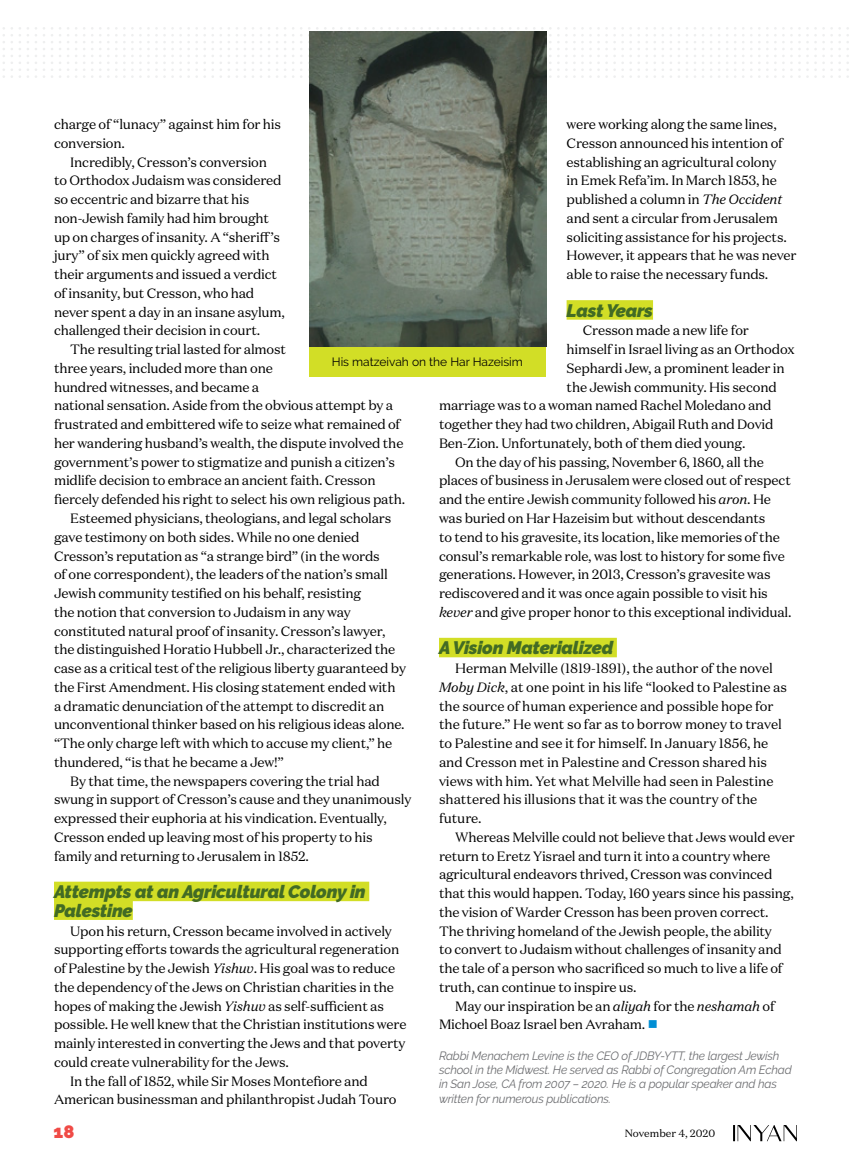
<style>
.page{position:relative;width:851px;height:1175px;background:#fff}
.page>*{position:absolute;margin:0;border:0;box-sizing:border-box;transform-origin:0 0}
.t1{font:italic 900 18px/18.8px "Raleway";letter-spacing:-.015em;color:#426b24}
.t2{font:900 18px "Raleway";color:#f04b46}
.t3{font:13.5px/18.8px "Domaine Text";letter-spacing:-.015em;color:#000}
.t4{font:italic 12px/14.4px "Raleway";letter-spacing:-.015em;color:#6d6e71}
.t5{font:12px "Raleway";color:#000}
.t6{font:10.5px "Domaine Text";color:#000}
.s1{font-style:italic}
.s2{color:#008ed4}
</style>
<div class="page">
<svg style="left:3px;top:27px;width:846px;height:51px"></svg>
<div style="left:54px;top:881px;width:315px;height:20px;background:#d2de26"></div>
<div style="left:54px;top:900px;width:79px;height:20px;background:#d2de26"></div>
<div style="left:566px;top:300px;width:87px;height:20px;background:#d2de26"></div>
<div style="left:439px;top:638px;width:178px;height:19px;background:#d2de26"></div>
<div style="left:309px;top:31px;width:237px;height:346px;background:#d2de26"></div>
<img style="left:309px;top:31px;width:237px;height:316px">
<svg style="left:733px;top:1125px;width:63px;height:16px"></svg>
<p class="t3" style="left:54px;top:115px;width:229px">charge of “lunacy” against him for his conversion.</p>
<p class="t3" style="left:54px;top:152px;width:232px;text-indent:16px">Incredibly, Cresson’s conversion<br>to Orthodox Judaism was considered so eccentric and bizarre that his non-Jewish family had him brought up on charges of insanity. A “sheriff’s jury” of six men quickly agreed with their arguments and issued a verdict of insanity, but Cresson, who had never spent a day in an insane asylum, challenged their decision in court.</p>
<p class="t3" style="left:70px;top:340px;width:217px">The resulting trial lasted for almost</p>
<p class="t3" style="left:54px;top:358px;width:220px">three years, included more than one</p>
<p class="t3" style="left:54px;top:377px;width:206px">hundred witnesses, and became a</p>
<p class="t3" style="left:54px;top:396px;width:341px">national sensation. Aside from the obvious attempt by a</p>
<p class="t3" style="left:54px;top:415px;width:348px">frustrated and embittered wife to seize what remained of</p>
<p class="t3" style="left:54px;top:433px;width:351px">her wandering husband’s wealth, the dispute involved the</p>
<p class="t3" style="left:54px;top:452px;width:342px">government’s power to stigmatize and punish a citizen’s</p>
<p class="t3" style="left:54px;top:471px;width:323px">midlife decision to embrace an ancient faith. Cresson</p>
<p class="t3" style="left:54px;top:490px;width:353px">fiercely defended his right to select his own religious path.</p>
<p class="t3" style="left:70px;top:508px;width:323px">Esteemed physicians, theologians, and legal scholars</p>
<p class="t3" style="left:54px;top:527px;width:307px">gave testimony on both sides. While no one denied</p>
<p class="t3" style="left:54px;top:546px;width:327px">Cresson’s reputation as “a strange bird” (in the words</p>
<p class="t3" style="left:54px;top:565px;width:335px">of one correspondent), the leaders of the nation’s small</p>
<p class="t3" style="left:54px;top:583px;width:309px">Jewish community testified on his behalf, resisting</p>
<p class="t3" style="left:54px;top:602px;width:298px">the notion that conversion to Judaism in any way</p>
<p class="t3" style="left:54px;top:621px;width:333px">constituted natural proof of insanity. Cresson’s lawyer,</p>
<p class="t3" style="left:54px;top:640px;width:343px">the distinguished Horatio Hubbell Jr., characterized the</p>
<p class="t3" style="left:54px;top:658px;width:353px">case as a critical test of the religious liberty guaranteed by</p>
<p class="t3" style="left:54px;top:677px;width:343px">the First Amendment. His closing statement ended with</p>
<p class="t3" style="left:54px;top:696px;width:332px">a dramatic denunciation of the attempt to discredit an</p>
<p class="t3" style="left:54px;top:715px;width:352px">unconventional thinker based on his religious ideas alone.</p>
<p class="t3" style="left:54px;top:733px;width:340px">“The only charge left with which to accuse my client,” he</p>
<p class="t3" style="left:54px;top:752px;width:231px">thundered, “is that he became a Jew!”</p>
<p class="t3" style="left:70px;top:771px;width:311px">By that time, the newspapers covering the trial had</p>
<p class="t3" style="left:54px;top:790px;width:359px">swung in support of Cresson’s cause and they unanimously</p>
<p class="t3" style="left:54px;top:809px;width:334px">expressed their euphoria at his vindication. Eventually,</p>
<p class="t3" style="left:54px;top:827px;width:320px">Cresson ended up leaving most of his property to his</p>
<p class="t3" style="left:54px;top:846px;width:256px">family and returning to Jerusalem in 1852.</p>
<h1 class="t1" style="left:54px;top:882px;width:313px">Attempts at an Agricultural Colony in<br>Palestine</h1>
<p class="t3" style="left:70px;top:921px;width:323px">Upon his return, Cresson became involved in actively</p>
<p class="t3" style="left:54px;top:940px;width:347px">supporting efforts towards the agricultural regeneration</p>
<p class="t3" style="left:54px;top:958px;width:342px">of Palestine by the Jewish <span class="s1">Yishuv</span>. His goal was to reduce</p>
<p class="t3" style="left:54px;top:977px;width:341px">the dependency of the Jews on Christian charities in the</p>
<p class="t3" style="left:54px;top:996px;width:331px">hopes of making the Jewish <span class="s1">Yishuv</span> as self-sufficient as</p>
<p class="t3" style="left:54px;top:1015px;width:354px">possible. He well knew that the Christian institutions were</p>
<p class="t3" style="left:54px;top:1033px;width:353px">mainly interested in converting the Jews and that poverty</p>
<p class="t3" style="left:54px;top:1052px;width:236px">could create vulnerability for the Jews.</p>
<p class="t3" style="left:70px;top:1071px;width:299px">In the fall of 1852, while Sir Moses Montefiore and</p>
<p class="t3" style="left:54px;top:1090px;width:344px">American businessman and philanthropist Judah Touro</p>
<p class="t3" style="left:566px;top:115px;width:231px">were working along the same lines, Cresson announced his intention of establishing an agricultural colony<br>in Emek Refa’im. In March 1853, he published a column in <span class="s1">The Occident </span>and sent a circular from Jerusalem soliciting assistance for his projects.<br>However, it appears that he was never able to raise the necessary funds.</p>
<h1 class="t1" style="left:566px;top:301px;width:88px">Last Years</h1>
<p class="t3" style="left:582px;top:321px;width:168px">Cresson made a new life for</p>
<p class="t3" style="left:566px;top:340px;width:230px">himself in Israel living as an Orthodox</p>
<p class="t3" style="left:566px;top:358px;width:220px">Sephardi Jew, a prominent leader in</p>
<p class="t3" style="left:566px;top:377px;width:212px">the Jewish community. His second</p>
<p class="t3" style="left:439px;top:396px;width:334px">marriage was to a woman named Rachel Moledano and</p>
<p class="t3" style="left:439px;top:415px;width:336px">together they had two children, Abigail Ruth and Dovid</p>
<p class="t3" style="left:439px;top:433px;width:308px">Ben-Zion. Unfortunately, both of them died young.</p>
<p class="t3" style="left:455px;top:452px;width:310px">On the day of his passing, November 6, 1860, all the</p>
<p class="t3" style="left:439px;top:471px;width:353px">places of business in Jerusalem were closed out of respect</p>
<p class="t3" style="left:439px;top:490px;width:333px">and the entire Jewish community followed his <span class="s1">aron</span>. He</p>
<p class="t3" style="left:439px;top:508px;width:328px">was buried on Har Hazeisim but without descendants</p>
<p class="t3" style="left:439px;top:527px;width:342px">to tend to his gravesite, its location, like memories of the</p>
<p class="t3" style="left:439px;top:546px;width:347px">consul’s remarkable role, was lost to history for some five</p>
<p class="t3" style="left:439px;top:565px;width:333px">generations. However, in 2013, Cresson’s gravesite was</p>
<p class="t3" style="left:439px;top:583px;width:330px">rediscovered and it was once again possible to visit his</p>
<p class="t3" style="left:439px;top:602px;width:354px"><span class="s1">kever</span> and give proper honor to this exceptional individual.</p>
<h1 class="t1" style="left:439px;top:638px;width:176px">A Vision Materialized</h1>
<p class="t3" style="left:439px;top:658px;width:349px;text-indent:16px">Herman Melville (1819-1891), the author of the novel <span class="s1">Moby Dick</span>, at one point in his life “looked to Palestine as the source of human experience and possible hope for the future.” He went so far as to borrow money to travel to Palestine and see it for himself. In January 1856, he and Cresson met in Palestine and Cresson shared his views with him. Yet what Melville had seen in Palestine shattered his illusions that it was the country of the future.</p>
<p class="t3" style="left:439px;top:827px;width:357px;text-indent:16px">Whereas Melville could not believe that Jews would ever return to Eretz Yisrael and turn it into a country where agricultural endeavors thrived, Cresson was convinced that this would happen. Today, 160 years since his passing, the vision of Warder Cresson has been proven correct.<br>The thriving homeland of the Jewish people, the ability<br>to convert to Judaism without challenges of insanity and the tale of a person who sacrificed so much to live a life of truth, can continue to inspire us.</p>
<p class="t3" style="left:439px;top:996px;width:337px;text-indent:16px">May our inspiration be an <span class="s1">aliyah</span> for the <span class="s1">neshamah</span> of<br>Michoel Boaz Israel ben Avraham. <span class="s2">■</span></p>
<p class="t4" style="left:439px;top:1048px;width:354px">Rabbi Menachem Levine is the CEO of JDBY-YTT, the largest Jewish school in the Midwest. He served as Rabbi of Congregation Am Echad in San Jose, CA from 2007 – 2020. He is a popular speaker and has written for numerous publications.</p>
<p class="t5" style="left:332px;top:355px;width:193px">His matzeivah on the Har Hazeisim</p>
<h1 class="t2" style="left:53px;top:1121px;width:22px">18</h1>
<p class="t6" style="left:624px;top:1126px;width:92px">November 4, 2020</p>
</div>
